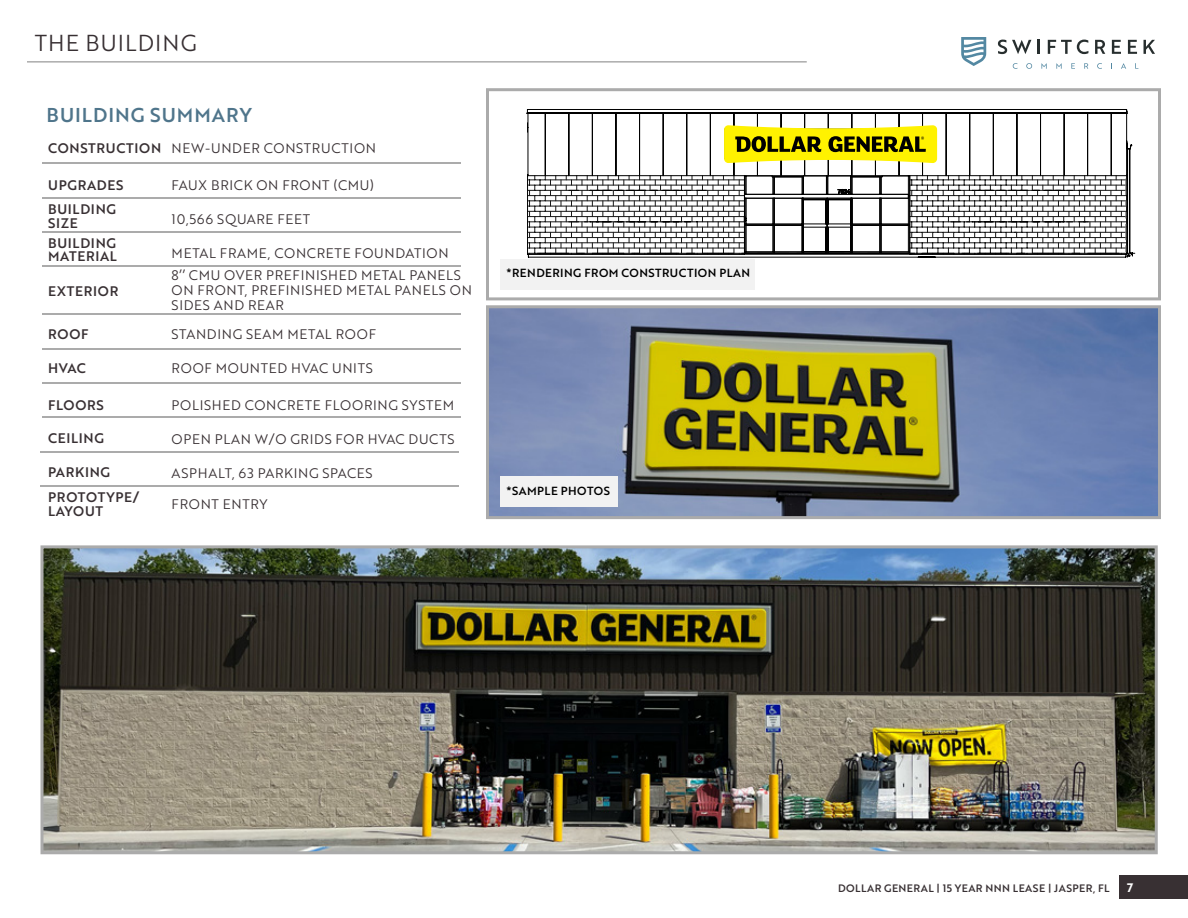
<style>
.page{position:relative;width:1188px;height:918px;background:#fff}
.page>*{position:absolute;margin:0;border:0;box-sizing:border-box;transform-origin:0 0}
.t1{font:22.5px "Brother 1816 Book";letter-spacing:.05em;color:#383033}
.t2{font:19.5px "Brother 1816 Medium";letter-spacing:.05em;color:#4f758b}
.t3{font:13.5px/15px "Brother 1816 Book";letter-spacing:.05em;color:#383033}
.t4{font:13.5px/13.5px "Brother 1816 Medium";letter-spacing:.05em;color:#383033}
.t5{font:12px "Brother 1816 Bold";color:#fff}
.t6{font:11.55px "Brother 1816 Medium";letter-spacing:.04em;color:#000}
.t7{font:10.5px "Brother 1816 Medium";letter-spacing:.04em;color:#383033}
</style>
<div class="page">
<div style="left:1120px;top:875px;width:68px;height:24px;background:#383033"></div>
<hr style="left:27px;top:61px;width:780px;height:2px;background:#ababab">
<svg style="left:1121px;top:63px;width:5px;height:6px"></svg>
<svg style="left:998px;top:40px;width:33px;height:14px"></svg>
<svg style="left:1038px;top:40px;width:2px;height:14px"></svg>
<svg style="left:1048px;top:40px;width:40px;height:14px"></svg>
<svg style="left:1095px;top:40px;width:10px;height:14px"></svg>
<svg style="left:1112px;top:40px;width:9px;height:14px"></svg>
<svg style="left:1128px;top:40px;width:9px;height:14px"></svg>
<svg style="left:1144px;top:40px;width:11px;height:14px"></svg>
<svg style="left:961px;top:37px;width:25px;height:29px"></svg>
<svg style="left:1013px;top:63px;width:4px;height:6px"></svg>
<svg style="left:1026px;top:63px;width:6px;height:6px"></svg>
<svg style="left:1041px;top:63px;width:6px;height:6px"></svg>
<svg style="left:1056px;top:63px;width:6px;height:6px"></svg>
<svg style="left:1071px;top:63px;width:4px;height:6px"></svg>
<svg style="left:1084px;top:63px;width:4px;height:6px"></svg>
<svg style="left:1097px;top:63px;width:5px;height:6px"></svg>
<hr style="left:42px;top:163px;width:419px;height:1px;background:#ababab">
<hr style="left:42px;top:197px;width:419px;height:1px;background:#ababab">
<hr style="left:42px;top:231px;width:419px;height:2px;background:#ababab">
<hr style="left:42px;top:265px;width:419px;height:2px;background:#ababab">
<hr style="left:42px;top:313px;width:419px;height:1px;background:#ababab">
<hr style="left:42px;top:348px;width:419px;height:1px;background:#ababab">
<hr style="left:42px;top:382px;width:419px;height:2px;background:#ababab">
<hr style="left:42px;top:417px;width:419px;height:1px;background:#ababab">
<hr style="left:40px;top:451px;width:418px;height:2px;background:#ababab">
<hr style="left:40px;top:486px;width:418px;height:1px;background:#ababab">
<img style="left:490px;top:309px;width:667px;height:206px">
<div style="left:486px;top:305px;width:675px;height:214px;border:3px solid #ababab"></div>
<div style="left:486px;top:88px;width:675px;height:212px;border:3px solid #ababab"></div>
<img style="left:44px;top:549px;width:1110px;height:301px">
<div style="left:40px;top:545px;width:1118px;height:309px;border:3px solid #ababab"></div>
<div style="left:500px;top:259px;width:255px;height:30px;background:#f2f2f2"></div>
<div style="left:500px;top:476px;width:118px;height:31px;background:#f2f2f2"></div>
<svg style="left:527px;top:109px;width:608px;height:148px"></svg>
<h1 class="t1" style="left:35px;top:26px;width:164px">THE BUILDING</h1>
<h2 class="t2" style="left:47px;top:100px;width:207px">BUILDING SUMMARY</h2>
<p class="t4" style="left:48px;top:140px;width:115px">CONSTRUCTION</p>
<p class="t3" style="left:172px;top:140px;width:206px">NEW-UNDER CONSTRUCTION</p>
<p class="t4" style="left:48px;top:177px;width:77px">UPGRADES</p>
<p class="t3" style="left:172px;top:177px;width:204px">FAUX BRICK ON FRONT (CMU)</p>
<p class="t3" style="left:172px;top:211px;width:140px">10,566 SQUARE FEET</p>
<p class="t4" style="left:48px;top:202px;width:69px">BUILDING<br>SIZE</p>
<p class="t4" style="left:48px;top:236px;width:70px">BUILDING<br>MATERIAL</p>
<p class="t3" style="left:172px;top:246px;width:279px">METAL FRAME, CONCRETE FOUNDATION</p>
<p class="t4" style="left:48px;top:284px;width:72px">EXTERIOR</p>
<p class="t3" style="left:172px;top:267px;width:302px">8’’ CMU OVER PREFINISHED METAL PANELS<br>ON FRONT, PREFINISHED METAL PANELS ON<br>SIDES AND REAR</p>
<p class="t4" style="left:48px;top:327px;width:42px">ROOF</p>
<p class="t3" style="left:172px;top:326px;width:206px">STANDING SEAM METAL ROOF</p>
<p class="t4" style="left:48px;top:361px;width:39px">HVAC</p>
<p class="t3" style="left:172px;top:361px;width:203px">ROOF MOUNTED HVAC UNITS</p>
<p class="t4" style="left:48px;top:398px;width:57px">FLOORS</p>
<p class="t4" style="left:48px;top:431px;width:57px">CEILING</p>
<p class="t4" style="left:48px;top:459px;width:93px;line-height:25px">PARKING<br>PROTOTYPE/</p>
<p class="t4" style="left:48px;top:504px;width:56px">LAYOUT</p>
<p class="t3" style="left:172px;top:397px;width:284px">POLISHED CONCRETE FLOORING SYSTEM</p>
<p class="t3" style="left:172px;top:431px;width:284px">OPEN PLAN W/O GRIDS FOR HVAC DUCTS</p>
<p class="t3" style="left:172px;top:465px;width:203px">ASPHALT, 63 PARKING SPACES</p>
<p class="t3" style="left:172px;top:496px;width:98px">FRONT ENTRY</p>
<p class="t6" style="left:507px;top:265px;width:245px">*RENDERING FROM CONSTRUCTION PLAN</p>
<p class="t6" style="left:507px;top:482px;width:105px">*SAMPLE PHOTOS</p>
<p class="t7" style="left:838px;top:880px;width:273px">DOLLAR GENERAL | 15 YEAR NNN LEASE | JASPER, FL</p>
<p class="t5" style="left:1127px;top:879px;width:8px">7</p>
</div>
